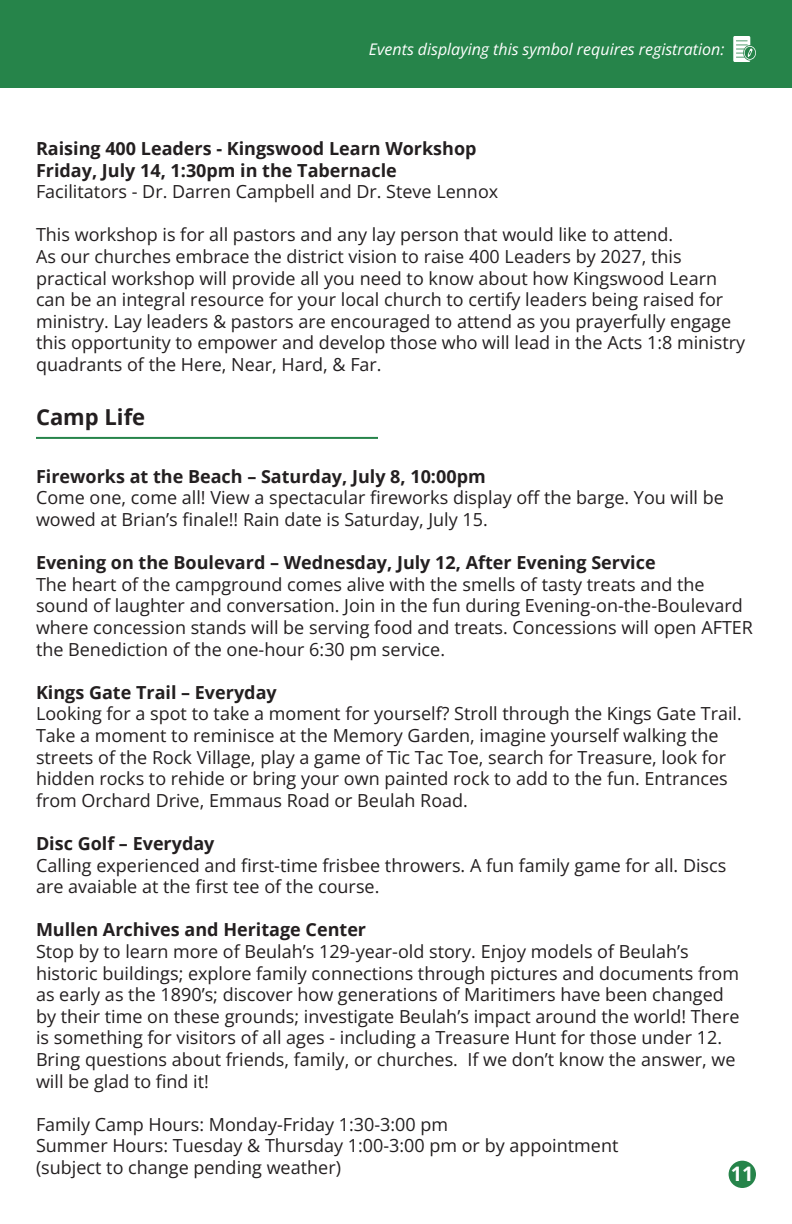
<style>
.page{position:relative;width:792px;height:1224px;background:#fff}
.page>*{position:absolute;margin:0;border:0;box-sizing:border-box;transform-origin:0 0}
.t1{font:700 22px "Open Sans";color:#231f20}
.t2{font:700 20px "Open Sans";color:#fff}
.t3{font:18px/21.6px "Open Sans";color:#231f20}
.t4{font:700 18px "Open Sans";color:#231f20}
.t5{font:italic 16px "Open Sans";color:#fff}
</style>
<div class="page">
<div style="left:729px;top:1161px;width:27px;height:27px;background:#26844a;border-radius:50%"></div>
<div style="left:0;top:0;width:792px;height:88px;background:#26844a"></div>
<svg style="left:733px;top:36px;width:23px;height:26px"></svg>
<hr style="left:36px;top:437px;width:342px;height:2px;background:#26844a">
<p class="t5" style="left:369px;top:38px;width:357px">Events displaying this symbol requires registration:</p>
<p class="t4" style="left:36px;top:136px;width:442px">Raising 400 Leaders - Kingswood Learn Workshop</p>
<p class="t4" style="left:36px;top:157px;width:362px">Friday, July 14, 1:30pm in the Tabernacle</p>
<p class="t3" style="left:36px;top:180px;width:464px">Facilitators - Dr. Darren Campbell and Dr. Steve Lennox</p>
<p class="t3" style="left:36px;top:224px;width:639px">This workshop is for all pastors and any lay person that would like to attend.</p>
<p class="t3" style="left:36px;top:245px;width:711px">As our churches embrace the district vision to raise 400 Leaders by 2027, this practical workshop will provide all you need to know about how Kingswood Learn can be an integral resource for your local church to certify leaders being raised for ministry. Lay leaders &amp; pastors are encouraged to attend as you prayerfully engage this opportunity to empower and develop those who will lead in the Acts 1:8 ministry quadrants of the Here, Near, Hard, &amp; Far.</p>
<p class="t1" style="left:36px;top:401px;width:111px">Camp Life</p>
<p class="t4" style="left:36px;top:464px;width:451px">Fireworks at the Beach – Saturday, July 8, 10:00pm</p>
<p class="t3" style="left:36px;top:487px;width:689px">Come one, come all! View a spectacular fireworks display off the barge. You will be wowed at Brian’s finale!! Rain date is Saturday, July 15.</p>
<p class="t4" style="left:36px;top:550px;width:621px">Evening on the Boulevard – Wednesday, July 12, After Evening Service</p>
<p class="t3" style="left:36px;top:573px;width:719px">The heart of the campground comes alive with the smells of tasty treats and the sound of laughter and conversation. Join in the fun during Evening-on-the-Boulevard where concession stands will be serving food and treats. Concessions will open AFTER the Benediction of the one-hour 6:30 pm service.</p>
<p class="t4" style="left:36px;top:680px;width:242px">Kings Gate Trail – Everyday</p>
<p class="t3" style="left:36px;top:703px;width:707px">Looking for a spot to take a moment for yourself? Stroll through the Kings Gate Trail.<br>Take a moment to reminisce at the Memory Garden, imagine yourself walking the streets of the Rock Village, play a game of Tic Tac Toe, search for Treasure, look for hidden rocks to rehide or bring your own painted rock to add to the fun. Entrances from Orchard Drive, Emmaus Road or Beulah Road.</p>
<p class="t4" style="left:36px;top:831px;width:180px">Disc Golf – Everyday</p>
<p class="t3" style="left:36px;top:854px;width:692px">Calling experienced and first-time frisbee throwers. A fun family game for all. Discs are avaiable at the first tee of the course.</p>
<p class="t4" style="left:36px;top:917px;width:332px">Mullen Archives and Heritage Center</p>
<p class="t3" style="left:36px;top:940px;width:705px">Stop by to learn more of Beulah’s 129-year-old story. Enjoy models of Beulah’s historic buildings; explore family connections through pictures and documents from as early as the 1890’s; discover how generations of Maritimers have been changed by their time on these grounds; investigate Beulah’s impact around the world! There is something for visitors of all ages - including a Treasure Hunt for those under 12.<br>Bring questions about friends, family, or churches. If we don’t know the answer, we will be glad to find it!</p>
<p class="t3" style="left:36px;top:1113px;width:414px">Family Camp Hours: Monday-Friday 1:30-3:00 pm</p>
<p class="t3" style="left:36px;top:1135px;width:584px">Summer Hours: Tuesday &amp; Thursday 1:00-3:00 pm or by appointment</p>
<p class="t3" style="left:36px;top:1156px;width:307px">(subject to change pending weather)</p>
<p class="t2" style="left:731px;top:1160px;width:24px">11</p>
</div>
